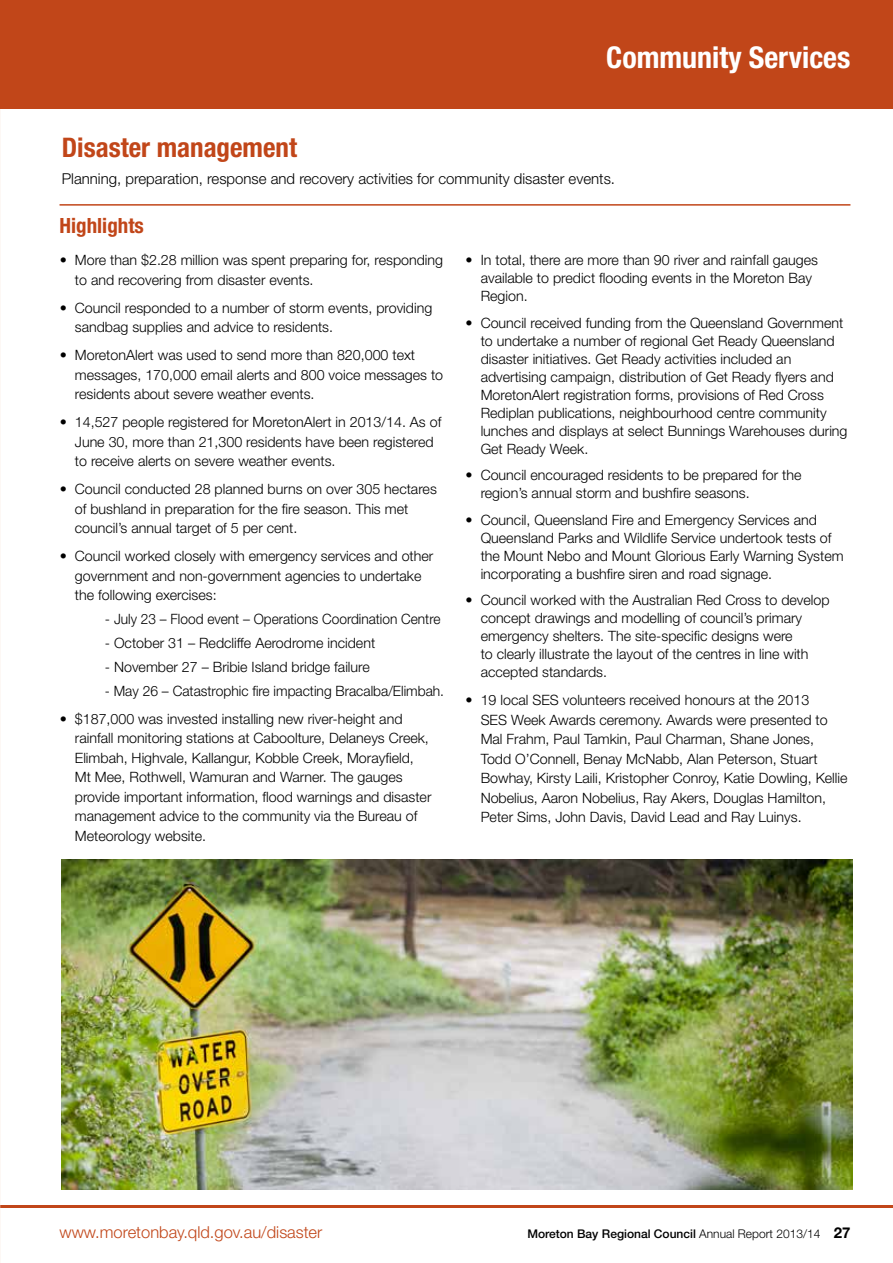
<style>
.page{position:relative;width:893px;height:1263px;background:#fff}
.page>*{position:absolute;margin:0;border:0;box-sizing:border-box;transform-origin:0 0}
.t1{font:700 condensed 30px "Helvetica Neue";color:#fff}
.t2{font:700 condensed 27px "Helvetica Neue";color:#c14619}
.t3{font:700 condensed 21px "Helvetica Neue";color:#c14619}
.t4{font:300 16.5px "Helvetica Neue";color:#c14619}
.t5{font:300 15px "Helvetica Neue";color:#000}
.t6{font:300 14.25px/19.5px "Helvetica Neue";color:#000}
.t7{font:500 12px "Helvetica Neue";color:#000}
.s1{font-weight:300}
.s2{font-weight:700;font-size:15px}
</style>
<div class="page">
<hr style="left:0;top:1205px;width:893px;height:2px;background:#c14619">
<hr style="left:0;top:0;width:1px;height:1263px;background:#c14619">
<div style="left:0;top:0;width:893px;height:108px;background:#c14619"></div>
<hr style="left:60px;top:204px;width:790px;height:2px;background:#c14619">
<img style="left:62px;top:860px;width:790px;height:329px">
<h1 class="t1" style="left:606px;top:39px;width:246px">Community Services</h1>
<h2 class="t2" style="left:62px;top:131px;width:237px">Disaster management</h2>
<p class="t5" style="left:62px;top:169px;width:555px">Planning, preparation, response and recovery activities for community disaster events.</p>
<h3 class="t3" style="left:60px;top:213px;width:86px">Highlights</h3>
<p class="t6" style="left:75px;top:250px;width:370px;text-indent:-15px">• More than $2.28 million was spent preparing for, responding to and recovering from disaster events.</p>
<p class="t6" style="left:75px;top:298px;width:359px;text-indent:-15px">• Council responded to a number of storm events, providing sandbag supplies and advice to residents.</p>
<p class="t6" style="left:75px;top:345px;width:370px;text-indent:-15px">• MoretonAlert was used to send more than 820,000 text messages, 170,000 email alerts and 800 voice messages to residents about severe weather events.</p>
<p class="t6" style="left:75px;top:412px;width:368px;text-indent:-15px">• 14,527 people registered for MoretonAlert in 2013/14. As of<br>June 30, more than 21,300 residents have been registered to receive alerts on severe weather events.</p>
<p class="t6" style="left:75px;top:479px;width:363px;text-indent:-15px">• Council conducted 28 planned burns on over 305 hectares of bushland in preparation for the fire season. This met council’s annual target of 5 per cent.</p>
<p class="t6" style="left:75px;top:546px;width:360px;text-indent:-15px">• Council worked closely with emergency services and other government and non-government agencies to undertake the following exercises:</p>
<p class="t6" style="left:105px;top:609px;width:337px">- July 23 – Flood event – Operations Coordination Centre</p>
<p class="t6" style="left:105px;top:633px;width:272px">- October 31 – Redcliffe Aerodrome incident</p>
<p class="t6" style="left:105px;top:657px;width:267px">- November 27 – Bribie Island bridge failure</p>
<p class="t6" style="left:105px;top:680px;width:341px">- May 26 – Catastrophic fire impacting Bracalba/Elimbah.</p>
<p class="t6" style="left:75px;top:708px;width:358px;text-indent:-15px">• $187,000 was invested installing new river-height and rainfall monitoring stations at Caboolture, Delaneys Creek, Elimbah, Highvale, Kallangur, Kobble Creek, Morayfield, Mt Mee, Rothwell, Wamuran and Warner. The gauges provide important information, flood warnings and disaster management advice to the community via the Bureau of Meteorology website.</p>
<p class="t6" style="left:481px;top:251px;width:339px;line-height:18px;text-indent:-15px">• In total, there are more than 90 river and rainfall gauges available to predict flooding events in the Moreton Bay<br>Region.</p>
<p class="t6" style="left:481px;top:314px;width:368px;line-height:18px;text-indent:-15px">• Council received funding from the Queensland Government to undertake a number of regional Get Ready Queensland disaster initiatives. Get Ready activities included an advertising campaign, distribution of Get Ready flyers and MoretonAlert registration forms, provisions of Red Cross Rediplan publications, neighbourhood centre community lunches and displays at select Bunnings Warehouses during Get Ready Week.</p>
<p class="t6" style="left:481px;top:466px;width:322px;line-height:18px;text-indent:-15px">• Council encouraged residents to be prepared for the region’s annual storm and bushfire seasons.</p>
<p class="t6" style="left:481px;top:511px;width:364px;line-height:18px;text-indent:-15px">• Council, Queensland Fire and Emergency Services and Queensland Parks and Wildlife Service undertook tests of the Mount Nebo and Mount Glorious Early Warning System incorporating a bushfire siren and road signage.</p>
<p class="t6" style="left:481px;top:591px;width:350px;line-height:18px;text-indent:-15px">• Council worked with the Australian Red Cross to develop concept drawings and modelling of council’s primary emergency shelters. The site-specific designs were<br>to clearly illustrate the layout of the centres in line with accepted standards.</p>
<p class="t6" style="left:481px;top:690px;width:368px;text-indent:-15px">• 19 local SES volunteers received honours at the 2013<br>SES Week Awards ceremony. Awards were presented to Mal Frahm, Paul Tamkin, Paul Charman, Shane Jones, Todd O’Connell, Benay McNabb, Alan Peterson, Stuart Bowhay, Kirsty Laili, Kristopher Conroy, Katie Dowling, Kellie Nobelius, Aaron Nobelius, Ray Akers, Douglas Hamilton, Peter Sims, John Davis, David Lead and Ray Luinys.</p>
<p class="t4" style="left:60px;top:1222px;width:264px">www.moretonbay.qld.gov.au/disaster</p>
<p class="t7" style="left:527px;top:1227px;width:325px">Moreton Bay Regional Council <span class="s1">Annual Report 2013/14</span> <span class="s2">27</span></p>
</div>
